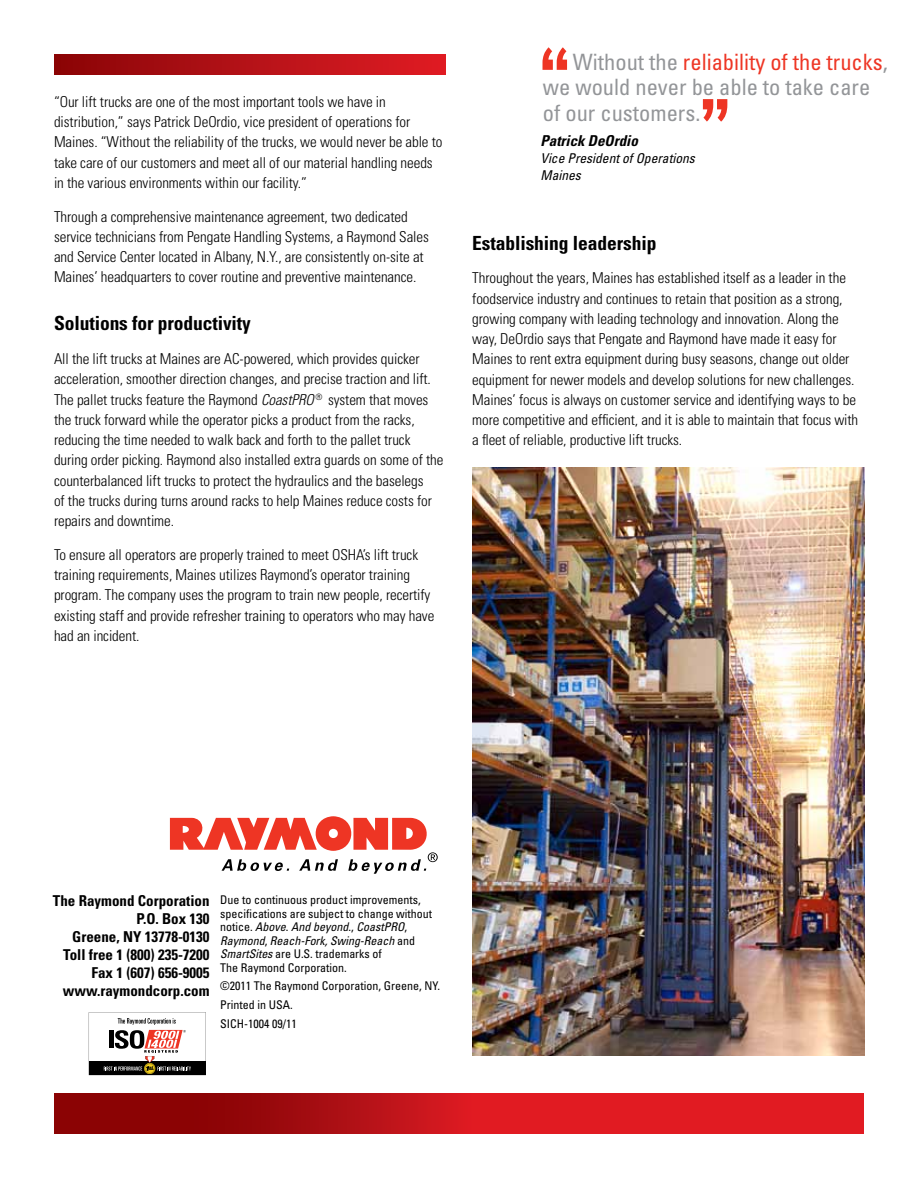
<style>
.page{position:relative;width:918px;height:1188px;background:#fff}
.page>*{position:absolute;margin:0;border:0;box-sizing:border-box;transform-origin:0 0}
.t1{font:800 condensed 85.5px "Tw Cen";color:#ee3524}
.t2{font:condensed 22.5px/25.5px "Univers LT Std";color:#939598}
.t3{font:700 condensed 19.5px "Univers LT Std";letter-spacing:-.005em;color:#000}
.t4{font:300 condensed 15px/20.2px "Univers LT Std";letter-spacing:-.005em;color:#000}
.t5{font:700 condensed 15px/18px "Univers LT Std";color:#000;text-align:right}
.t6{font:italic 700 condensed 15px "Univers LT Std";color:#000}
.t7{font:italic condensed 13.5px/17.2px "Univers LT Std";color:#000}
.t8{font:condensed 12px/13.5px "Univers LT Std";color:#000}
.s1{font-style:italic}
.s2{color:#ee3524}
</style>
<div class="page">
<svg style="left:54px;top:1094px;width:810px;height:40px;background:#c01217"></svg>
<svg style="left:170px;top:816px;width:268px;height:58px"></svg>
<svg style="left:89px;top:1012px;width:117px;height:63px"></svg>
<div style="left:54px;top:54px;width:392px;height:20px;background:linear-gradient(to right,#8a0508,#e01d25)"></div>
<img style="left:473px;top:467px;width:392px;height:588px">
<p class="t4" style="left:54px;top:92px;width:333px">“Our lift trucks are one of the most important tools we have in</p>
<p class="t4" style="left:54px;top:112px;width:390px">distribution,” says Patrick DeOrdio, vice president of operations for Maines. “Without the reliability of the trucks, we would never be able to take care of our customers and meet all of our material handling needs in the various environments within our facility.”</p>
<p class="t4" style="left:54px;top:206px;width:376px">Through a comprehensive maintenance agreement, two dedicated service technicians from Pengate Handling Systems, a Raymond Sales and Service Center located in Albany, N.Y., are consistently on-site at Maines’ headquarters to cover routine and preventive maintenance.</p>
<h3 class="t3" style="left:54px;top:312px;width:198px">Solutions for productivity</h3>
<p class="t4" style="left:54px;top:349px;width:391px">All the lift trucks at Maines are AC-powered, which provides quicker acceleration, smoother direction changes, and precise traction and lift.<br>The pallet trucks feature the Raymond <span class="s1">CoastPRO</span> <sup>®</sup> system that moves the truck forward while the operator picks a product from the racks, reducing the time needed to walk back and forth to the pallet truck during order picking. Raymond also installed extra guards on some of the counterbalanced lift trucks to protect the hydraulics and the baselegs<br>of the trucks during turns around racks to help Maines reduce costs for repairs and downtime.</p>
<p class="t4" style="left:54px;top:545px;width:382px">To ensure all operators are properly trained to meet OSHA’s lift truck training requirements, Maines utilizes Raymond’s operator training program. The company uses the program to train new people, recertify existing staff and provide refresher training to operators who may have had an incident.</p>
<h1 class="t1" style="left:536px;top:27px;width:39px">“</h1>
<h2 class="t2" style="left:543px;top:49px;width:346px;text-indent:30px">Without the <span class="s2">reliability of the trucks</span>, we would never be able to take care of our customers.</h2>
<p class="t6" style="left:540px;top:131px;width:99px">Patrick DeOrdio</p>
<p class="t7" style="left:540px;top:149px;width:156px">Vice President of Operations<br>Maines</p>
<h1 class="t1" style="left:696px;top:78px;width:39px">”</h1>
<h3 class="t3" style="left:472px;top:231px;width:186px">Establishing leadership</h3>
<p class="t4" style="left:472px;top:268px;width:388px">Throughout the years, Maines has established itself as a leader in the foodservice industry and continues to retain that position as a strong, growing company with leading technology and innovation. Along the way, DeOrdio says that Pengate and Raymond have made it easy for Maines to rent extra equipment during busy seasons, change out older equipment for newer models and develop solutions for new challenges.<br>Maines’ focus is always on customer service and identifying ways to be more competitive and efficient, and it is able to maintain that focus with a fleet of reliable, productive lift trucks.</p>
<p class="t5" style="left:53px;top:892px;width:158px">The Raymond Corporation<br>P.O. Box 130<br>Greene, NY 13778-0130<br>Toll free 1 (800) 235-7200<br>Fax 1 (607) 656-9005 www.raymondcorp.com</p>
<p class="t8" style="left:220px;top:893px;width:213px">Due to continuous product improvements, specifications are subject to change without notice. <span class="s1">Above</span>. <span class="s1">And beyond</span>., <span class="s1">CoastPRO</span>, <span class="s1">Raymond</span>, <span class="s1">Reach-Fork, Swing-Reach</span> and <span class="s1">SmartSites</span> are U.S. trademarks of<br>The Raymond Corporation.</p>
<p class="t8" style="left:220px;top:977px;width:221px;line-height:18.9px">©2011 The Raymond Corporation, Greene, NY.<br>Printed in USA.<br>SICH-1004 09/11</p>
</div>
